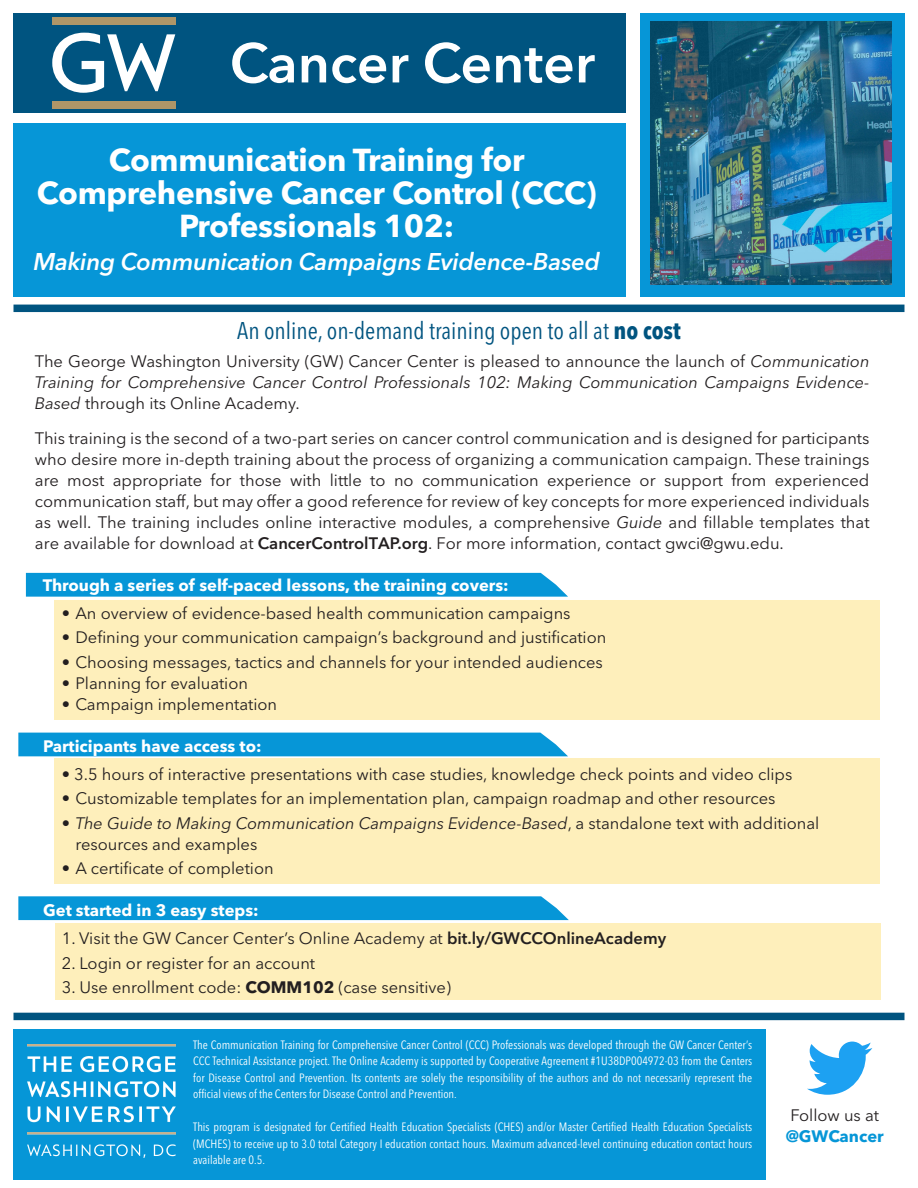
<style>
.page{position:relative;width:918px;height:1188px;background:#fff}
.page>*{position:absolute;margin:0;border:0;box-sizing:border-box;transform-origin:0 0}
.t1{font:700 31.5px/33px "Avenir Next LT Pro";letter-spacing:-.01em;color:#fff;text-align:center}
.t2{font:condensed 24px "Avenir Next LT Pro";color:#005480}
.t3{font:italic 600 24px "Avenir Next LT Pro";letter-spacing:-.01em;color:#fff}
.t4{font:16.5px/21px "Avenir Next LT Pro";color:#231f20;text-align:justify}
.t5{font:italic 16.5px/21px "Avenir Next LT Pro";color:#231f20;text-align:justify}
.t6{font:700 16.5px "Avenir Next LT Pro";color:#fff}
.t7{font:700 16.5px "Avenir Next LT Pro";color:#0696d7}
.t8{font:condensed 12px/16.2px "Avenir Next LT Pro";color:#fff;text-align:justify}
.s1{font-weight:700}
.s2{font-style:normal}
.s3{font-style:italic}
.s4{font-weight:600}
</style>
<div class="page">
<div style="left:18px;top:896px;width:551px;height:24px;background:#0696d7"></div>
<div style="left:55px;top:923px;width:825px;height:77px;background:#feefbb"></div>
<div style="left:18px;top:733px;width:550px;height:23px;background:#0696d7"></div>
<div style="left:54px;top:758px;width:826px;height:125px;background:#feefbb"></div>
<div style="left:26px;top:573px;width:542px;height:24px;background:#0696d7"></div>
<div style="left:54px;top:600px;width:826px;height:119px;background:#feefbb"></div>
<div style="left:14px;top:14px;width:612px;height:99px;background:#005480"></div>
<div style="left:14px;top:1029px;width:752px;height:150px;background:#0696d7"></div>
<div style="left:640px;top:14px;width:264px;height:283px;background:#0696d7"></div>
<div style="left:14px;top:305px;width:890px;height:7px;background:#005480"></div>
<div style="left:14px;top:1013px;width:890px;height:7px;background:#005480"></div>
<div style="left:14px;top:123px;width:612px;height:174px;background:#0696d7"></div>
<svg style="left:52px;top:33px;width:123px;height:60px"></svg>
<div style="left:52px;top:101px;width:123px;height:8px;background:#af9668"></div>
<div style="left:52px;top:17px;width:123px;height:8px;background:#af9668"></div>
<svg style="left:232px;top:42px;width:62px;height:41px"></svg>
<svg style="left:302px;top:55px;width:24px;height:27px"></svg>
<svg style="left:332px;top:55px;width:54px;height:28px"></svg>
<svg style="left:393px;top:55px;width:15px;height:27px"></svg>
<svg style="left:425px;top:42px;width:65px;height:41px"></svg>
<svg style="left:496px;top:48px;width:76px;height:35px"></svg>
<svg style="left:579px;top:55px;width:16px;height:27px"></svg>
<svg style="left:807px;top:1042px;width:65px;height:53px"></svg>
<img style="left:650px;top:21px;width:242px;height:263px">
<img style="left:27px;top:1045px;width:148px;height:113px">
<p class="t1" style="left:37px;top:143px;width:561px">Communication Training for<br>Comprehensive Cancer Control (CCC)<br>Professionals 102:</p>
<p class="t3" style="left:33px;top:247px;width:568px">Making Communication Campaigns Evidence-Based</p>
<p class="t2" style="left:237px;top:317px;width:445px">An online, on-demand training open to all at <span class="s1">no cost</span></p>
<p class="t5" style="left:35px;top:351px;width:836px"><span class="s2">The George Washington University (GW) Cancer Center is pleased to announce the launch of</span> Communication Training for Comprehensive Cancer Control Professionals 102: Making Communication Campaigns Evidence-Based <span class="s2">through its Online Academy.</span></p>
<p class="t4" style="left:35px;top:428px;width:836px">This training is the second of a two-part series on cancer control communication and is designed for participants who desire more in-depth training about the process of organizing a communication campaign. These trainings are most appropriate for those with little to no communication experience or support from experienced communication staff, but may offer a good reference for review of key concepts for more experienced individuals as well. The training includes online interactive modules, a comprehensive <span class="s3">Guide</span> and fillable templates that are available for download at <span class="s4">CancerControlTAP.org</span>. For more information, contact gwci@gwu.edu.</p>
<p class="t6" style="left:43px;top:575px;width:467px">Through a series of self-paced lessons, the training covers:</p>
<p class="t4" style="left:62px;top:603px;width:510px">• An overview of evidence-based health communication campaigns</p>
<p class="t4" style="left:62px;top:627px;width:546px">• Defining your communication campaign’s background and justification</p>
<p class="t4" style="left:62px;top:652px;width:543px">• Choosing messages, tactics and channels for your intended audiences</p>
<p class="t4" style="left:62px;top:673px;width:188px">• Planning for evaluation</p>
<p class="t4" style="left:62px;top:694px;width:217px">• Campaign implementation</p>
<p class="t6" style="left:43px;top:736px;width:220px">Participants have access to:</p>
<p class="t4" style="left:62px;top:763px;width:732px">• 3.5 hours of interactive presentations with case studies, knowledge check points and video clips</p>
<p class="t4" style="left:62px;top:788px;width:715px">• Customizable templates for an implementation plan, campaign roadmap and other resources</p>
<p class="t5" style="left:75px;top:812px;width:746px;text-indent:-14px"><span class="s2">•</span> The Guide to Making Communication Campaigns Evidence-Based<span class="s2">, a standalone text with additional resources and examples</span></p>
<p class="t4" style="left:62px;top:858px;width:213px">• A certificate of completion</p>
<p class="t6" style="left:43px;top:900px;width:217px">Get started in 3 easy steps:</p>
<p class="t4" style="left:62px;top:928px;width:606px">1. Visit the GW Cancer Center’s Online Academy at <span class="s4">bit.ly/GWCCOnlineAcademy</span></p>
<p class="t4" style="left:62px;top:952px;width:255px">2. Login or register for an account</p>
<p class="t4" style="left:62px;top:977px;width:391px">3. Use enrollment code: <span class="s1">COMM102</span> (case sensitive)</p>
<p class="t8" style="left:193px;top:1037px;width:560px">The Communication Training for Comprehensive Cancer Control (CCC) Professionals was developed through the GW Cancer Center’s CCC Technical Assistance project. The Online Academy is supported by Cooperative Agreement #1U38DP004972-03 from the Centers for Disease Control and Prevention. Its contents are solely the responsibility of the authors and do not necessarily represent the official views of the Centers for Disease Control and Prevention.</p>
<p class="t8" style="left:193px;top:1119px;width:560px">This program is designated for Certified Health Education Specialists (CHES) and/or Master Certified Health Education Specialists (MCHES) to receive up to 3.0 total Category I education contact hours. Maximum advanced-level continuing education contact hours available are 0.5.</p>
<p class="t4" style="left:791px;top:1105px;width:90px">Follow us at</p>
<p class="t7" style="left:786px;top:1126px;width:99px">@GWCancer</p>
</div>
